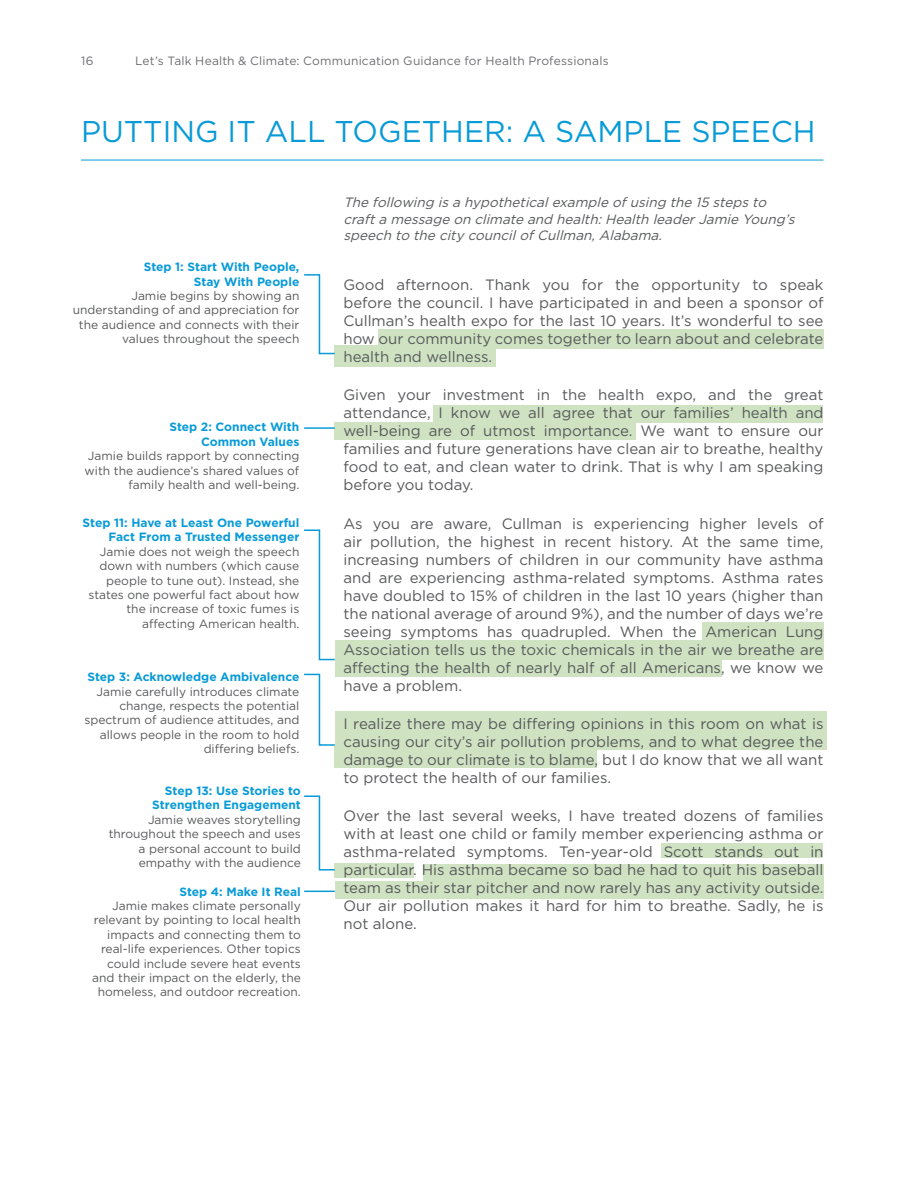
<style>
.page{position:relative;width:918px;height:1188px;background:#fff}
.page>*{position:absolute;margin:0;border:0;box-sizing:border-box;transform-origin:0 0}
.t1{font:30px "Gotham";color:#099bd7}
.t2{font:15px/18px "Gotham";color:#58595b;text-align:justify}
.t3{font:italic 13.5px/16.2px "Gotham";color:#58595b}
.t4{font:12px/14.4px "Gotham";color:#58595b;text-align:right}
.t5{font:700 12px/14.4px "Gotham";color:#099bd7;text-align:right}
.t6{font:12px "Gotham";letter-spacing:.015em;color:#6d6e71}
</style>
<div class="page">
<hr style="left:81px;top:160px;width:743px;height:1px;background:#099bd7">
<div style="left:378px;top:329px;width:446px;height:20px;background:#cfe3c3"></div>
<div style="left:335px;top:640px;width:489px;height:20px;background:#cfe3c3"></div>
<div style="left:335px;top:654px;width:387px;height:23px;background:#cfe3c3"></div>
<div style="left:335px;top:711px;width:491px;height:39px;background:#cfe3c3"></div>
<div style="left:335px;top:746px;width:262px;height:22px;background:#cfe3c3"></div>
<div style="left:702px;top:622px;width:122px;height:22px;background:#cfe3c3"></div>
<div style="left:434px;top:405px;width:390px;height:17px;background:#cfe3c3"></div>
<div style="left:335px;top:422px;width:301px;height:18px;background:#cfe3c3"></div>
<div style="left:335px;top:345px;width:161px;height:22px;background:#cfe3c3"></div>
<div style="left:662px;top:843px;width:162px;height:15px;background:#cfe3c3"></div>
<div style="left:335px;top:863px;width:79px;height:15px;background:#cfe3c3"></div>
<div style="left:423px;top:864px;width:401px;height:17px;background:#cfe3c3"></div>
<div style="left:335px;top:881px;width:489px;height:17px;background:#cfe3c3"></div>
<svg style="left:304px;top:274px;width:31px;height:81px"></svg>
<hr style="left:304px;top:891px;width:31px;height:1px;background:#099bd7">
<hr style="left:304px;top:427px;width:31px;height:2px;background:#099bd7">
<svg style="left:304px;top:529px;width:31px;height:132px"></svg>
<svg style="left:304px;top:673px;width:31px;height:73px"></svg>
<svg style="left:304px;top:795px;width:31px;height:76px"></svg>
<p class="t6" style="left:81px;top:53px;width:14px">16</p>
<p class="t6" style="left:135px;top:53px;width:475px">Let’s Talk Health &amp; Climate: Communication Guidance for Health Professionals</p>
<h1 class="t1" style="left:81px;top:113px;width:736px">PUTTING IT ALL TOGETHER: A SAMPLE SPEECH</h1>
<p class="t5" style="left:144px;top:260px;width:157px">Step 1: Start With People,<br>Stay With People</p>
<p class="t4" style="left:73px;top:288px;width:228px">Jamie begins by showing an understanding of and appreciation for the audience and connects with their values throughout the speech</p>
<p class="t5" style="left:169px;top:420px;width:131px">Step 2: Connect With<br>Common Values</p>
<p class="t4" style="left:85px;top:448px;width:216px">Jamie builds rapport by connecting with the audience’s shared values of family health and well-being.</p>
<p class="t5" style="left:83px;top:516px;width:218px">Step 11: Have at Least One Powerful<br>Fact From a Trusted Messenger</p>
<p class="t4" style="left:88px;top:544px;width:212px">Jamie does not weigh the speech down with numbers (which cause people to tune out). Instead, she states one powerful fact about how the increase of toxic fumes is affecting American health.</p>
<p class="t5" style="left:87px;top:670px;width:213px">Step 3: Acknowledge Ambivalence</p>
<p class="t4" style="left:84px;top:684px;width:216px">Jamie carefully introduces climate change, respects the potential spectrum of audience attitudes, and allows people in the room to hold differing beliefs.</p>
<p class="t5" style="left:152px;top:783px;width:150px">Step 13: Use Stories to<br>Strengthen Engagement</p>
<p class="t4" style="left:109px;top:812px;width:194px">Jamie weaves storytelling throughout the speech and uses a personal account to build empathy with the audience</p>
<p class="t5" style="left:179px;top:884px;width:123px">Step 4: Make It Real</p>
<p class="t4" style="left:92px;top:898px;width:210px">Jamie makes climate personally relevant by pointing to local health impacts and connecting them to real-life experiences. Other topics could include severe heat events and their impact on the elderly, the homeless, and outdoor recreation.</p>
<p class="t3" style="left:343px;top:194px;width:457px">The following isa hypotheticalexample ofusing the 15 stepsto crafta message on climate and health:Health leaderJamie Young’s speech to the city councilofCullman,Alabama.</p>
<p class="t2" style="left:343px;top:276px;width:482px">Good afternoon. Thank you for the opportunity to speak before the council. I have participated in and been a sponsor of Cullman’s health expo for the last 10 years. It’s wonderful to see how our community comes together to learn about and celebrate health and wellness.</p>
<p class="t2" style="left:343px;top:386px;width:482px">Given your investment in the health expo, and the great attendance, I know we all agree that our families’ health and well-being are of utmost importance. We want to ensure our families and future generations have clean air to breathe, healthy food to eat, and clean water to drink. That is why I am speaking before you today.</p>
<p class="t2" style="left:343px;top:514px;width:482px">As you are aware, Cullman is experiencing higher levels of air pollution, the highest in recent history. At the same time, increasing numbers of children in our community have asthma and are experiencing asthma-related symptoms. Asthma rates have doubled to 15% of children in the last 10 years (higher than the national average of around 9%), and the number of days we’re seeing symptoms has quadrupled. When the American Lung Association tells us the toxic chemicals in the air we breathe are affecting the health of nearly half of all Americans, we know we have a problem.</p>
<p class="t2" style="left:343px;top:714px;width:482px">I realize there may be differing opinions in this room on what is causing our city’s air pollution problems, and to what degree the damage to our climate is to blame, but I do know that we all want to protect the health of our families.</p>
<p class="t2" style="left:343px;top:807px;width:482px">Over the last several weeks, I have treated dozens of families with at least one child or family member experiencing asthma or asthma-related symptoms. Ten-year-old Scott stands out in particular. His asthma became so bad he had to quit his baseball team as their star pitcher and now rarely has any activity outside.<br>Our air pollution makes it hard for him to breathe. Sadly, he is not alone.</p>
</div>
